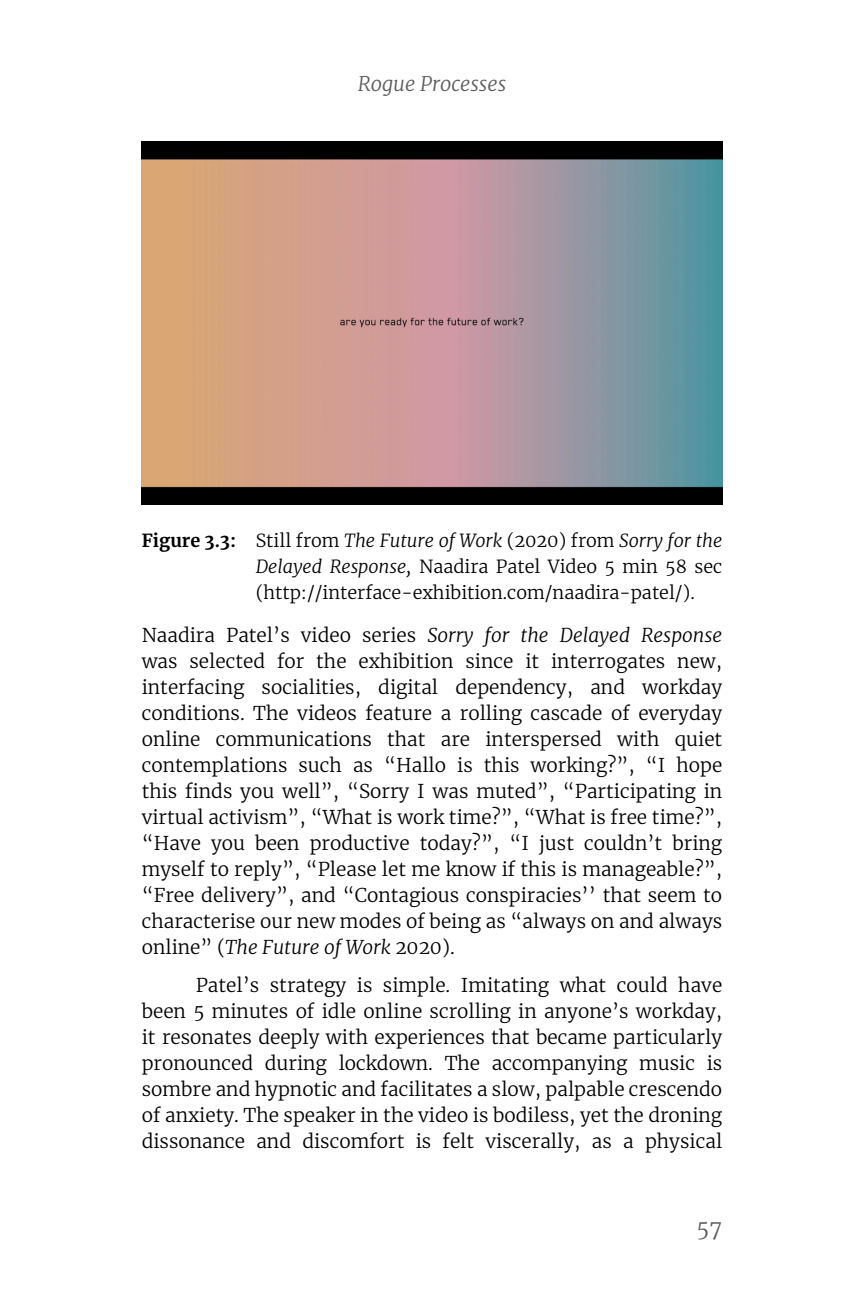
<style>
.page{position:relative;width:864px;height:1296px;background:#fff}
.page>*{position:absolute;margin:0;border:0;box-sizing:border-box;transform-origin:0 0}
.t1{font:300 22px "Merriweather";color:#58595b}
.t2{font:italic 300 20px "Merriweather";color:#58595b}
.t3{font:300 19px/26px "Merriweather";color:#000;text-align:justify}
.t4{font:300 18px/26px "Merriweather";color:#000;text-align:justify}
.s1{font-weight:700}
.s2{font-style:italic}
</style>
<div class="page">
<img style="left:142px;top:142px;width:580px;height:362px">
<p class="t2" style="left:358px;top:70px;width:150px">Rogue Processes</p>
<p class="t4" style="left:256px;top:527px;width:468px;text-indent:-114px"><span class="s1">Figure 3.3:</span> Still from <span class="s2">The Future of Work</span> (2020) from <span class="s2">Sorry for the Delayed Response,</span> Naadira Patel Video 5 min 58 sec (http://interface-exhibition.com/naadira-patel/).</p>
<p class="t3" style="left:142px;top:622px;width:582px">Naadira Patel’s video series <span class="s2">Sorry for the Delayed Response </span>was selected for the exhibition since it interrogates new, interfacing socialities, digital dependency, and workday conditions. The videos feature a rolling cascade of everyday online communications that are interspersed with quiet contemplations such as “Hallo is this working?”, “I hope this finds you well”, “Sorry I was muted”, “Participating in virtual activism”, “What is work time?”, “What is free time?”, “Have you been productive today?”, “I just couldn’t bring myself to reply”, “Please let me know if this is manageable?”, “Free delivery”, and “Contagious conspiracies’’ that seem to characterise our new modes of being as “always on and always online” (<span class="s2">The Future of Work</span> 2020).</p>
<p class="t3" style="left:142px;top:971px;width:582px;text-indent:54px">Patel’s strategy is simple. Imitating what could have been 5 minutes of idle online scrolling in anyone’s workday, it resonates deeply with experiences that became particularly pronounced during lockdown. The accompanying music is sombre and hypnotic and facilitates a slow, palpable crescendo of anxiety. The speaker in the video is bodiless, yet the droning dissonance and discomfort is felt viscerally, as a physical</p>
<p class="t1" style="left:697px;top:1212px;width:27px">57</p>
</div>
